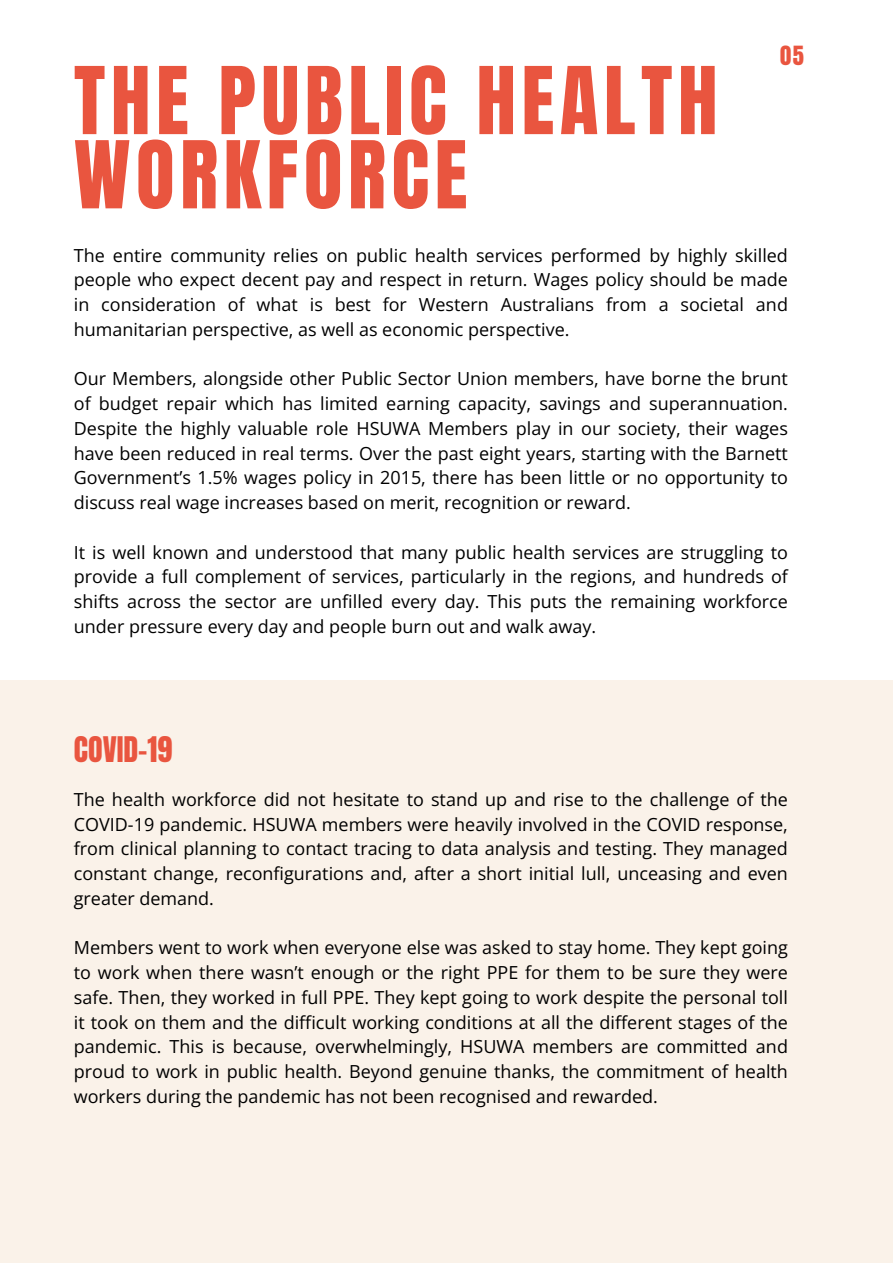
<style>
.page{position:relative;width:893px;height:1264px;background:#fff}
.page>*{position:absolute;margin:0;border:0;box-sizing:border-box;transform-origin:0 0}
.t1{font:79.35px/74.2px "Anton";letter-spacing:.07em;color:#e9553f}
.t2{font:30px "Anton";color:#e9553f}
.t3{font:22.5px "Anton";color:#e9553f}
.t4{font:18px/24.8px "Open Sans";color:#000;text-align:justify}
</style>
<div class="page">
<div style="left:0;top:680px;width:892px;height:582px;background:#faf2e9"></div>
<p class="t3" style="left:780px;top:40px;width:25px">05</p>
<p class="t1" style="left:74px;top:65px;width:645px">THE PUBLIC HEALTH<br>WORKFORCE</p>
<p class="t4" style="left:74px;top:242px;width:715px">The entire community relies on public health services performed by highly skilled people who expect decent pay and respect in return. Wages policy should be made in consideration of what is best for Western Australians from a societal and humanitarian perspective, as well as economic perspective.</p>
<p class="t4" style="left:74px;top:366px;width:715px">Our Members, alongside other Public Sector Union members, have borne the brunt of budget repair which has limited earning capacity, savings and superannuation.<br>Despite the highly valuable role HSUWA Members play in our society, their wages have been reduced in real terms. Over the past eight years, starting with the Barnett Government’s 1.5% wages policy in 2015, there has been little or no opportunity to discuss real wage increases based on merit, recognition or reward.</p>
<p class="t4" style="left:74px;top:539px;width:715px">It is well known and understood that many public health services are struggling to provide a full complement of services, particularly in the regions, and hundreds of shifts across the sector are unfilled every day. This puts the remaining workforce under pressure every day and people burn out and walk away.</p>
<p class="t2" style="left:74px;top:728px;width:100px">COVID-19</p>
<p class="t4" style="left:74px;top:786px;width:715px">The health workforce did not hesitate to stand up and rise to the challenge of the COVID-19 pandemic. HSUWA members were heavily involved in the COVID response, from clinical planning to contact tracing to data analysis and testing. They managed constant change, reconfigurations and, after a short initial lull, unceasing and even greater demand.</p>
<p class="t4" style="left:74px;top:935px;width:715px">Members went to work when everyone else was asked to stay home. They kept going to work when there wasn’t enough or the right PPE for them to be sure they were safe. Then, they worked in full PPE. They kept going to work despite the personal toll it took on them and the difficult working conditions at all the different stages of the pandemic. This is because, overwhelmingly, HSUWA members are committed and proud to work in public health. Beyond genuine thanks, the commitment of health workers during the pandemic has not been recognised and rewarded.</p>
</div>
